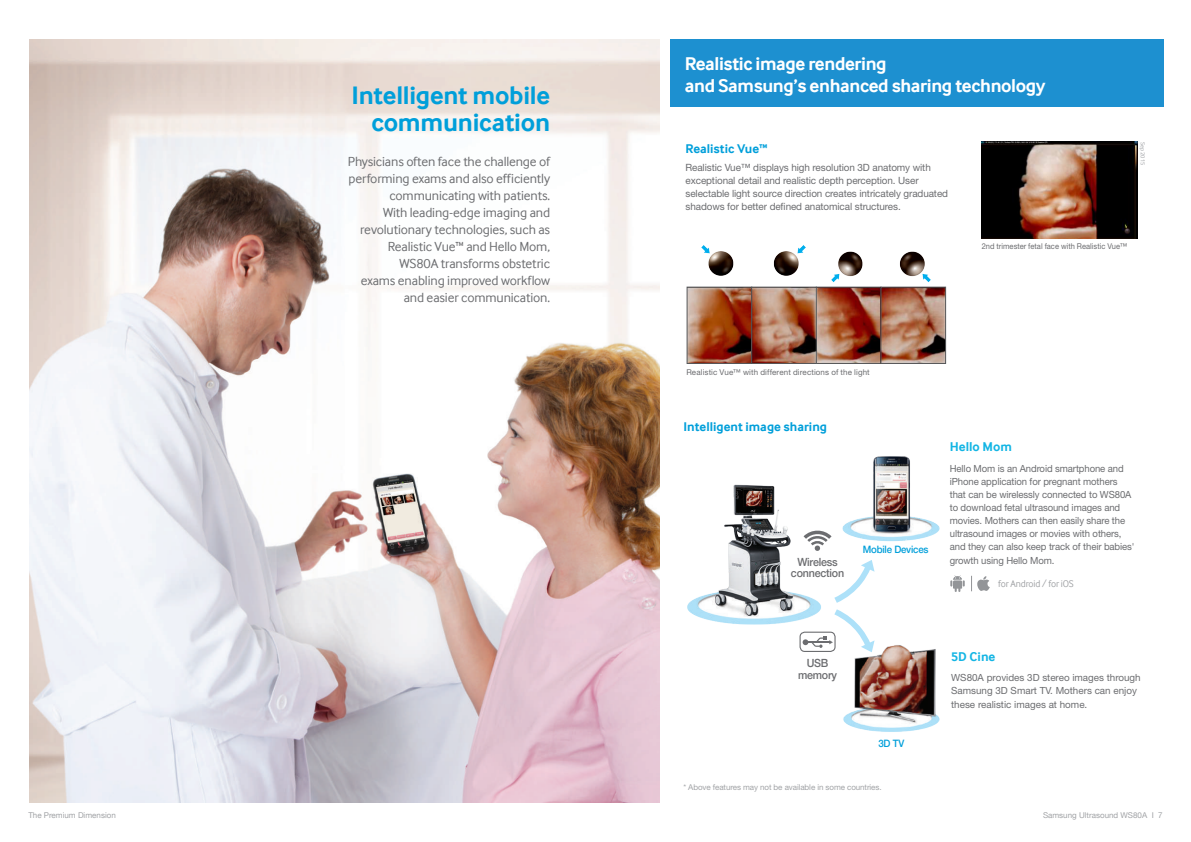
<style>
.page{position:relative;width:1191px;height:842px;background:#fff}
.page>*{position:absolute;margin:0;border:0;box-sizing:border-box;transform-origin:0 0}
.t1{font:700 26px/27px "Samsung Inter Face";letter-spacing:-.01em;color:#009fda;text-align:right}
.t2{font:700 19px/22px "Samsung Inter Face";letter-spacing:-.02em;color:#fff}
.t3{font:13.5px/17px "Samsung Inter Face";letter-spacing:-.01em;color:#6c6d70;text-align:right}
.t4{font:700 13.1px "Samsung Inter Face";color:#13b5e4}
.t5{font:700 13px "Samsung Inter Face";color:#009fda}
.t6{font:500 11.3px/11.4px "Helvetica Neue LT";letter-spacing:-.02em;color:#6c6d70;text-align:center;scale:.95 1}
.t7{font:500 10.2px "Helvetica Neue LT";letter-spacing:-.02em;color:#009fda;scale:.95 1}
.t8{font:10px/13px "Helvetica Neue";letter-spacing:-.01em;color:#6c6d70}
.t9{font:10px "Samsung Inter Face";letter-spacing:-.01em;color:#a1a3a6;scale:.95 1}
.t10{font:9.8px/13.2px "Helvetica Neue";letter-spacing:-.01em;color:#6c6d70}
.t11{font:8px "Helvetica Neue";letter-spacing:-.01em;color:#a1a3a6}
.t12{font:8px "Helvetica Neue";letter-spacing:.005em;color:#6c6d70}
.t13{font:8px "Helvetica Neue LT";color:#a1a3a6}
.t14{font:8px "Helvetica Neue";letter-spacing:.005em;color:#6c6d70;scale:.94 1}
.t15{font:6px "Samsung Inter Face";color:#a1a3a6}
</style>
<div class="page">
<div style="left:670px;top:40px;width:494px;height:67px;background:#1d90d0"></div>
<img style="left:30px;top:40px;width:629px;height:763px">
<img style="left:981px;top:142px;width:156px;height:96px">
<img style="left:701px;top:245px;width:33px;height:31px">
<img style="left:831px;top:251px;width:32px;height:32px">
<img style="left:900px;top:251px;width:31px;height:31px">
<img style="left:773px;top:245px;width:33px;height:31px">
<img style="left:688px;top:289px;width:256px;height:73px">
<div style="left:686px;top:287px;width:66px;height:77px;border:1px solid #57585a"></div>
<div style="left:816px;top:287px;width:65px;height:77px;border:1px solid #57585a"></div>
<div style="left:880px;top:287px;width:66px;height:77px;border:1px solid #57585a"></div>
<div style="left:751px;top:287px;width:65px;height:77px;border:1px solid #57585a"></div>
<svg style="left:950px;top:575px;width:14px;height:17px"></svg>
<svg style="left:971px;top:576px;width:19px;height:15px"></svg>
<img style="left:842px;top:456px;width:98px;height:86px">
<img style="left:687px;top:484px;width:115px;height:149px">
<img style="left:843px;top:645px;width:97px;height:87px">
<svg style="left:802px;top:560px;width:73px;height:92px"></svg>
<div style="left:799px;top:632px;width:36px;height:20px;border:1px solid #6c6d70;border-radius:5px"></div>
<svg style="left:803px;top:530px;width:28px;height:21px"></svg>
<h1 class="t1" style="left:351px;top:82px;width:200px">Intelligent mobile communication</h1>
<p class="t3" style="left:348px;top:153px;width:204px">Physicians often face the challenge of performing exams and also efficiently communicating with patients.<br>With leading-edge imaging and revolutionary technologies, such as<br>Realistic Vue™ and Hello Mom,<br>WS80A transforms obstetric<br>exams enabling improved workflow and easier communication.</p>
<h2 class="t2" style="left:685px;top:52px;width:362px">Realistic image rendering<br>and Samsung’s enhanced sharing technology</h2>
<h3 class="t5" style="left:685px;top:141px;width:84px">Realistic Vue™</h3>
<p class="t8" style="left:685px;top:161px;width:264px">Realistic Vue™ displays high resolution 3D anatomy with exceptional detail and realistic depth perception. User selectable light source direction creates intricately graduated shadows for better defined anatomical structures.</p>
<p class="t15" style="left:1146px;top:142px;width:25px;rotate:90deg">Sep 2015</p>
<p class="t14" style="left:981px;top:242px;width:156px">2nd trimester fetal face with Realistic Vue™</p>
<p class="t12" style="left:686px;top:367px;width:185px">Realistic Vue™ with different directions of the light</p>
<h3 class="t5" style="left:683px;top:419px;width:145px">Intelligent image sharing</h3>
<p class="t6" style="left:791px;top:556px;width:57px">Wireless connection</p>
<p class="t7" style="left:862px;top:543px;width:71px">Mobile Devices</p>
<h3 class="t4" style="left:949px;top:439px;width:64px">Hello Mom</h3>
<p class="t10" style="left:949px;top:461px;width:186px">Hello Mom is an Android smartphone and iPhone application for pregnant mothers that can be wirelessly connected to WS80A to download fetal ultrasound images and movies. Mothers can then easily share the ultrasound images or movies with others, and they can also keep track of their babies' growth using Hello Mom.</p>
<p class="t9" style="left:998px;top:578px;width:81px">for Android / for iOS</p>
<p class="t6" style="left:798px;top:657px;width:43px">USB memory</p>
<p class="t7" style="left:878px;top:737px;width:29px">3D TV</p>
<p class="t11" style="left:683px;top:782px;width:200px">* Above features may not be available in some countries.</p>
<h3 class="t4" style="left:951px;top:649px;width:46px">5D Cine</h3>
<p class="t10" style="left:951px;top:671px;width:191px">WS80A provides 3D stereo images through<br>Samsung 3D Smart TV. Mothers can enjoy these realistic images at home.</p>
<p class="t13" style="left:28px;top:811px;width:89px">The Premium Dimension</p>
<p class="t13" style="left:1043px;top:811px;width:121px">Samsung Ultrasound WS80A I 7</p>
</div>
